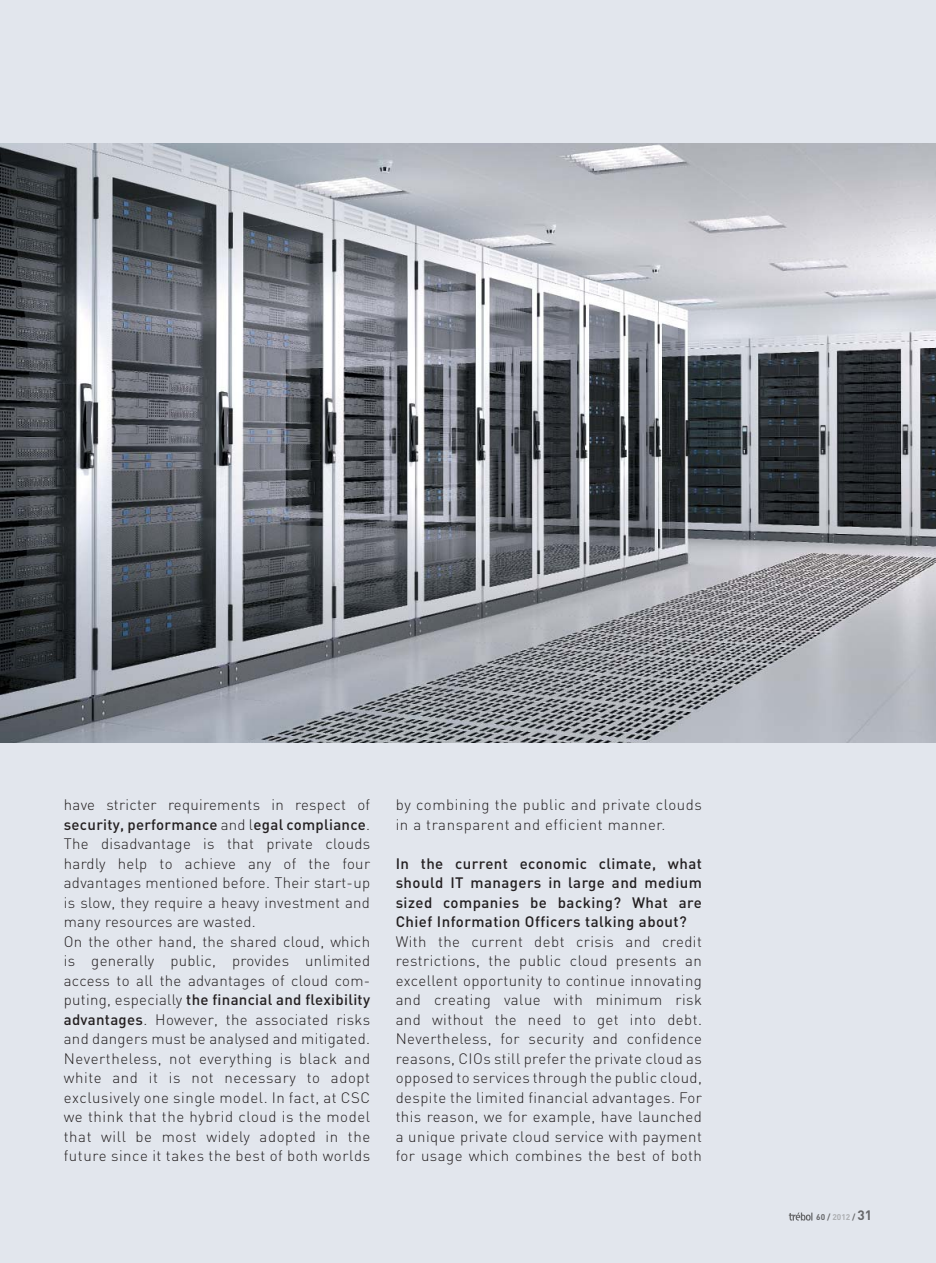
<style>
.page{position:relative;width:936px;height:1263px;background:#fff}
.page>*{position:absolute;margin:0;border:0;box-sizing:border-box;transform-origin:0 0}
.t1{font:300 15px/19.5px "DIN";letter-spacing:.02em;color:#231f20}
.t2{font:500 15px/19.5px "DIN";letter-spacing:.03em;color:#231f20;text-align:justify}
.t3{font:300 15px/19.5px "DIN";letter-spacing:.04em;color:#231f20}
.t4{font:700 8.25px "DIN";color:#67686b}
.s1{font-weight:500}
.s2{color:#aeb0b3}
.s3{font-size:13.5px}
</style>
<div class="page">
<div style="left:0;top:0;width:935px;height:1263px;background:#e2e6ed"></div>
<svg style="left:788px;top:1212px;width:24px;height:9px"></svg>
<img style="left:0;top:144px;width:935px;height:598px">
<p class="t1" style="left:64px;top:797px;width:308px">have stricter requirements in respect of <span class="s1">security, performance</span> and l<span class="s1">egal compliance</span>.<br>The disadvantage is that private clouds hardly help to achieve any of the four advantages mentioned before. Their start-up is slow, they require a heavy investment and many resources are wasted.<br>On the other hand, the shared cloud, which is generally public, provides unlimited access to all the advantages of cloud com&shy;puting, especially <span class="s1">the financial and flexibility advantages</span>. However, the associated risks and dangers must be analysed and mitigated.<br>Nevertheless, not everything is black and white and it is not necessary to adopt exclusively one single model. In fact, at CSC we think that the hybrid cloud is the model that will be most widely adopted in the future since it takes the best of both worlds</p>
<p class="t3" style="left:395px;top:797px;width:308px">by combining the public and private clouds in a transparent and efficient manner.</p>
<p class="t2" style="left:395px;top:855px;width:308px">In the current economic climate, what should IT managers in large and medium sized companies be backing? What are Chief Information Officers talking about?</p>
<p class="t1" style="left:395px;top:933px;width:308px;text-align:justify">With the current debt crisis and credit restrictions, the public cloud presents an excellent opportunity to continue innovating and creating value with minimum risk and without the need to get into debt.<br>Nevertheless, for security and confidence reasons, CIOs still prefer the private cloud as opposed to services through the public cloud, despite the limited financial advantages. For this reason, we for example, have launched a unique private cloud service with payment for usage which combines the best of both</p>
<p class="t4" style="left:816px;top:1214px;width:57px">60 / <span class="s2">2012</span> / <span class="s3">31</span></p>
</div>
